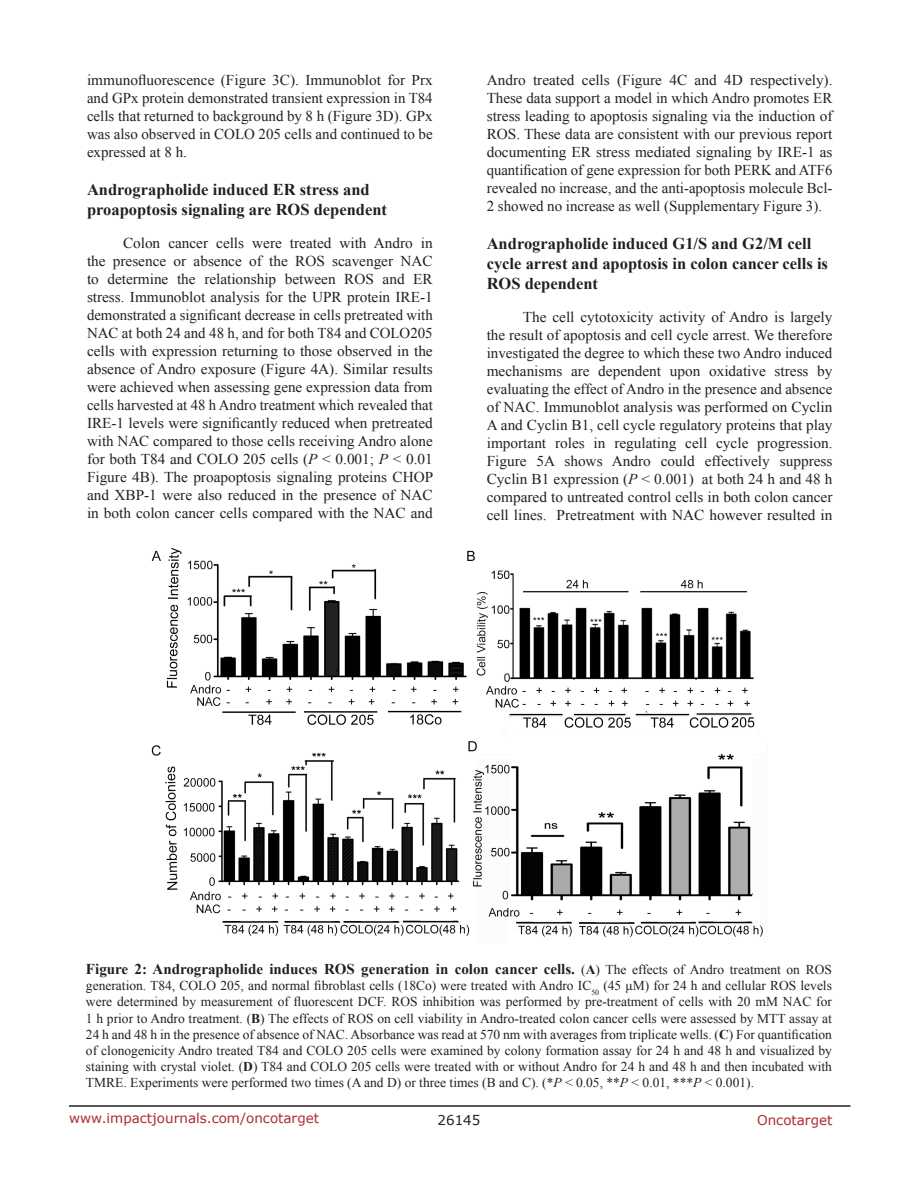
<style>
.page{position:relative;width:918px;height:1188px;background:#fff}
.page>*{position:absolute;margin:0;border:0;box-sizing:border-box;transform-origin:0 0}
.SubHeading_middle{font:700 16.5px/19.8px "Times New Roman";color:#231f20}
.BodyText{font:15px/18px "Times New Roman";color:#231f20;text-align:justify}
.FigureText{font:700 15px "Times New Roman";color:#231f20}
.FigureText-2{font:13.5px/16.2px "Times New Roman";color:#231f20;text-align:justify}
.t1{font:13.5px "Verdana";color:#ac2b31}
.t2{font:13.5px "Verdana";color:#231f20}
.s1{font-style:italic}
.s2{font-weight:400;font-size:13.5px}
.s3{font-size:13.5px}
.s4{font-weight:700}
</style>
<div class="page">
<hr style="left:69px;top:1105px;width:781px;height:2px;background:#231f20">
<img style="left:151px;top:547px;width:612px;height:390px">
<p class="BodyText" style="left:87px;top:71px;width:347px">immunofluorescence (Figure 3C). Immunoblot for Prx and GPx protein demonstrated transient expression in T84 cells that returned to background by 8 h (Figure 3D). GPx was also observed in COLO 205 cells and continued to be expressed at 8 h.</p>
<p class="SubHeading_middle" style="left:87px;top:179px;width:302px">Andrographolide induced ER stress and proapoptosis signaling are ROS dependent</p>
<p class="BodyText" style="left:87px;top:234px;width:348px;text-indent:36px">Colon cancer cells were treated with Andro in the presence or absence of the ROS scavenger NAC to determine the relationship between ROS and ER stress. Immunoblot analysis for the UPR protein IRE-1 demonstrated a significant decrease in cells pretreated with NAC at both 24 and 48 h, and for both T84 and COLO205 cells with expression returning to those observed in the absence of Andro exposure (Figure 4A). Similar results were achieved when assessing gene expression data from cells harvested at 48 h Andro treatment which revealed that IRE-1 levels were significantly reduced when pretreated with NAC compared to those cells receiving Andro alone for both T84 and COLO 205 cells (<span class="s1">P</span> &lt; 0.001; <span class="s1">P</span> &lt; 0.01<br>Figure 4B). The proapoptosis signaling proteins CHOP and XBP-1 were also reduced in the presence of NAC in both colon cancer cells compared with the NAC and</p>
<p class="BodyText" style="left:487px;top:71px;width:347px">Andro treated cells (Figure 4C and 4D respectively).<br>These data support a model in which Andro promotes ER stress leading to apoptosis signaling via the induction of ROS. These data are consistent with our previous report documenting ER stress mediated signaling by IRE-1 as quantification of gene expression for both PERK and ATF6 revealed no increase, and the anti-apoptosis molecule Bcl-2 showed no increase as well (Supplementary Figure 3).</p>
<p class="SubHeading_middle" style="left:487px;top:233px;width:343px">Andrographolide induced G1/S and G2/M cell cycle arrest and apoptosis in colon cancer cells is<br>ROS dependent</p>
<p class="BodyText" style="left:487px;top:308px;width:347px;text-indent:36px">The cell cytotoxicity activity of Andro is largely the result of apoptosis and cell cycle arrest. We therefore investigated the degree to which these two Andro induced mechanisms are dependent upon oxidative stress by evaluating the effect of Andro in the presence and absence of NAC. Immunoblot analysis was performed on Cyclin A and Cyclin B1, cell cycle regulatory proteins that play important roles in regulating cell cycle progression.<br>Figure 5A shows Andro could effectively suppress Cyclin B1 expression (<span class="s1">P</span> &lt; 0.001) at both 24 h and 48 h compared to untreated control cells in both colon cancer cell lines. Pretreatment with NAC however resulted in</p>
<p class="FigureText" style="left:86px;top:959px;width:747px">Figure 2: Andrographolide induces ROS generation in colon cancer cells. <span class="s2">(</span><span class="s3">A</span><span class="s2">) The effects of Andro treatment on ROS</span></p>
<p class="FigureText-2" style="left:86px;top:977px;width:748px">generation. T84, COLO 205, and normal fibroblast cells (18Co) were treated with Andro IC<sub>50</sub> (45 μM) for 24 h and cellular ROS levels were determined by measurement of fluorescent DCF. ROS inhibition was performed by pre-treatment of cells with 20 mM NAC for 1 h prior to Andro treatment. (<span class="s4">B</span>) The effects of ROS on cell viability in Andro-treated colon cancer cells were assessed by MTT assay at 24 h and 48 h in the presence of absence of NAC. Absorbance was read at 570 nm with averages from triplicate wells. (<span class="s4">C</span>) For quantification of clonogenicity Andro treated T84 and COLO 205 cells were examined by colony formation assay for 24 h and 48 h and visualized by staining with crystal violet. (<span class="s4">D</span>) T84 and COLO 205 cells were treated with or without Andro for 24 h and 48 h and then incubated with TMRE. Experiments were performed two times (A and D) or three times (B and C). (*<span class="s1">P</span> &lt; 0.05, **<span class="s1">P</span> &lt; 0.01, ***<span class="s1">P</span> &lt; 0.001).</p>
<p class="t1" style="left:69px;top:1109px;width:252px">www.impactjournals.com/oncotarget</p>
<p class="t2" style="left:438px;top:1111px;width:44px">26145</p>
<p class="t1" style="left:757px;top:1111px;width:77px">Oncotarget</p>
</div>
